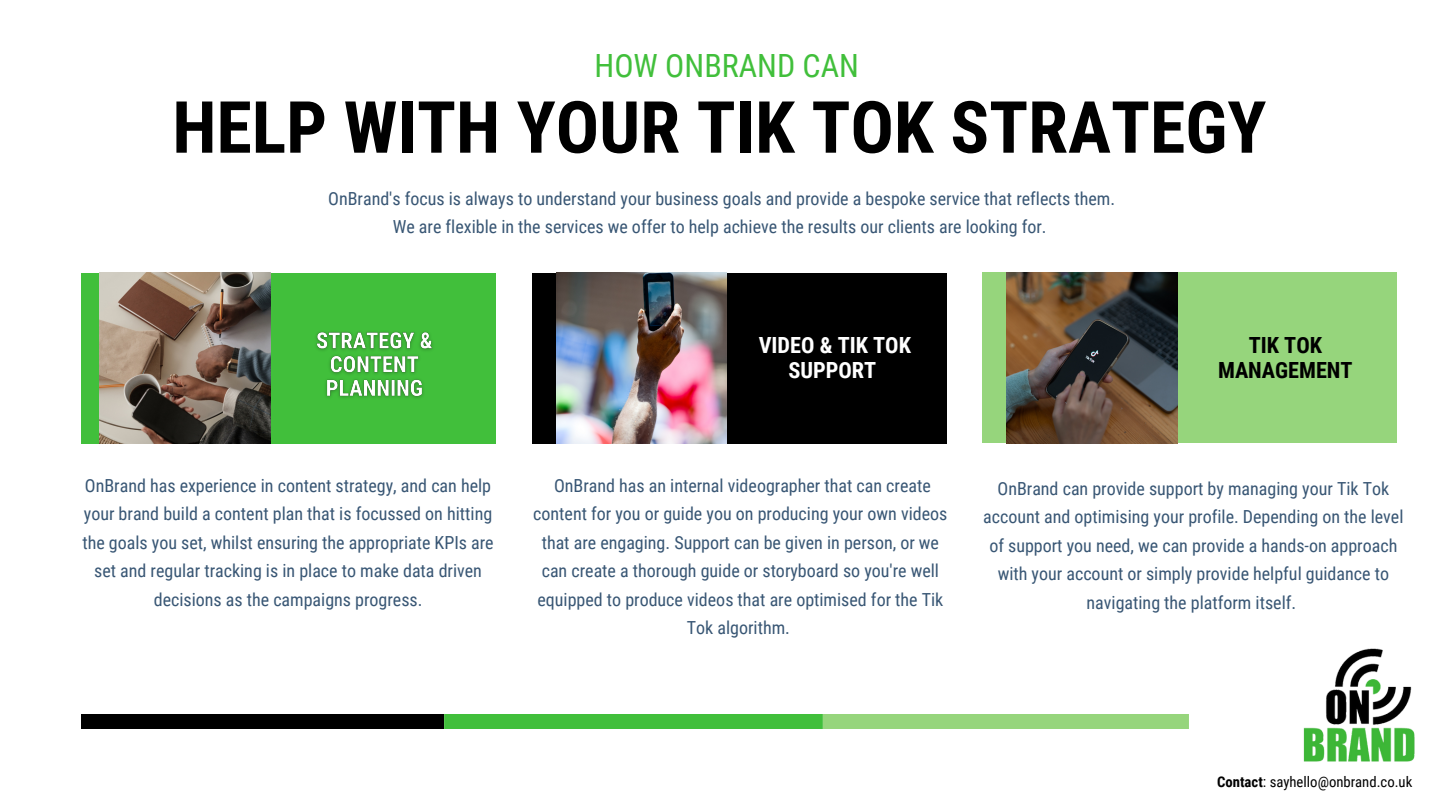
<style>
.page{position:relative;width:1440px;height:810px;background:#fff}
.page>*{position:absolute;margin:0;border:0;box-sizing:border-box;transform-origin:0 0}
.t1{font:700 72px "Roboto Condensed";color:#000}
.t2{font:32px "Roboto Condensed";color:#41bf3b}
.t3{font:700 22.3px/24.8px "Roboto Condensed";color:#fff;text-align:center}
.t4{font:700 22.3px/24.8px "Roboto Condensed";color:#000;text-align:center}
.t5{font:18px/28.5px "Roboto Condensed";color:#385674;text-align:center}
.t6{font:14.7px "Roboto Condensed";color:#000}
.s1{font-weight:700}
</style>
<div class="page">
<div style="left:982px;top:272px;width:415px;height:171px;background:#96d57c"></div>
<img style="left:1007px;top:272px;width:170px;height:171px">
<div style="left:81px;top:273px;width:415px;height:171px;background:#41bf3b"></div>
<img style="left:100px;top:273px;width:171px;height:170px">
<img style="left:316px;top:331px;width:117px;height:67px">
<div style="left:81px;top:714px;width:363px;height:15px;background:#000"></div>
<div style="left:444px;top:714px;width:379px;height:15px;background:#41bf3b"></div>
<div style="left:823px;top:714px;width:366px;height:15px;background:#96d57c"></div>
<img style="left:1303px;top:648px;width:112px;height:114px">
<div style="left:532px;top:273px;width:415px;height:171px;background:#000"></div>
<img style="left:556px;top:273px;width:171px;height:170px">
<h2 class="t2" style="left:595px;top:47px;width:266px">HOW ONBRAND CAN</h2>
<h1 class="t1" style="left:172px;top:86px;width:1096px">HELP WITH YOUR TIK TOK STRATEGY</h1>
<p class="t5" style="left:328px;top:184px;width:788px">OnBrand's focus is always to understand your business goals and provide a bespoke service that reflects them.<br>We are flexible in the services we offer to help achieve the results our clients are looking for.</p>
<p class="t3" style="left:759px;top:333px;width:154px">VIDEO &amp; TIK TOK<br>SUPPORT</p>
<p class="t4" style="left:1218px;top:333px;width:136px">TIK TOK<br>MANAGEMENT</p>
<p class="t5" style="left:82px;top:471px;width:413px">OnBrand has experience in content strategy, and can help your brand build a content plan that is focussed on hitting the goals you set, whilst ensuring the appropriate KPIs are set and regular tracking is in place to make data driven decisions as the campaigns progress.</p>
<p class="t5" style="left:533px;top:471px;width:416px">OnBrand has an internal videographer that can create content for you or guide you on producing your own videos that are engaging. Support can be given in person, or we can create a thorough guide or storyboard so you're well equipped to produce videos that are optimised for the Tik Tok algorithm.</p>
<p class="t5" style="left:983px;top:474px;width:422px">OnBrand can provide support by managing your Tik Tok account and optimising your profile. Depending on the level of support you need, we can provide a hands-on approach with your account or simply provide helpful guidance to navigating the platform itself.</p>
<p class="t6" style="left:1217px;top:773px;width:197px"><span class="s1">Contact</span>: sayhello@onbrand.co.uk</p>
</div>
